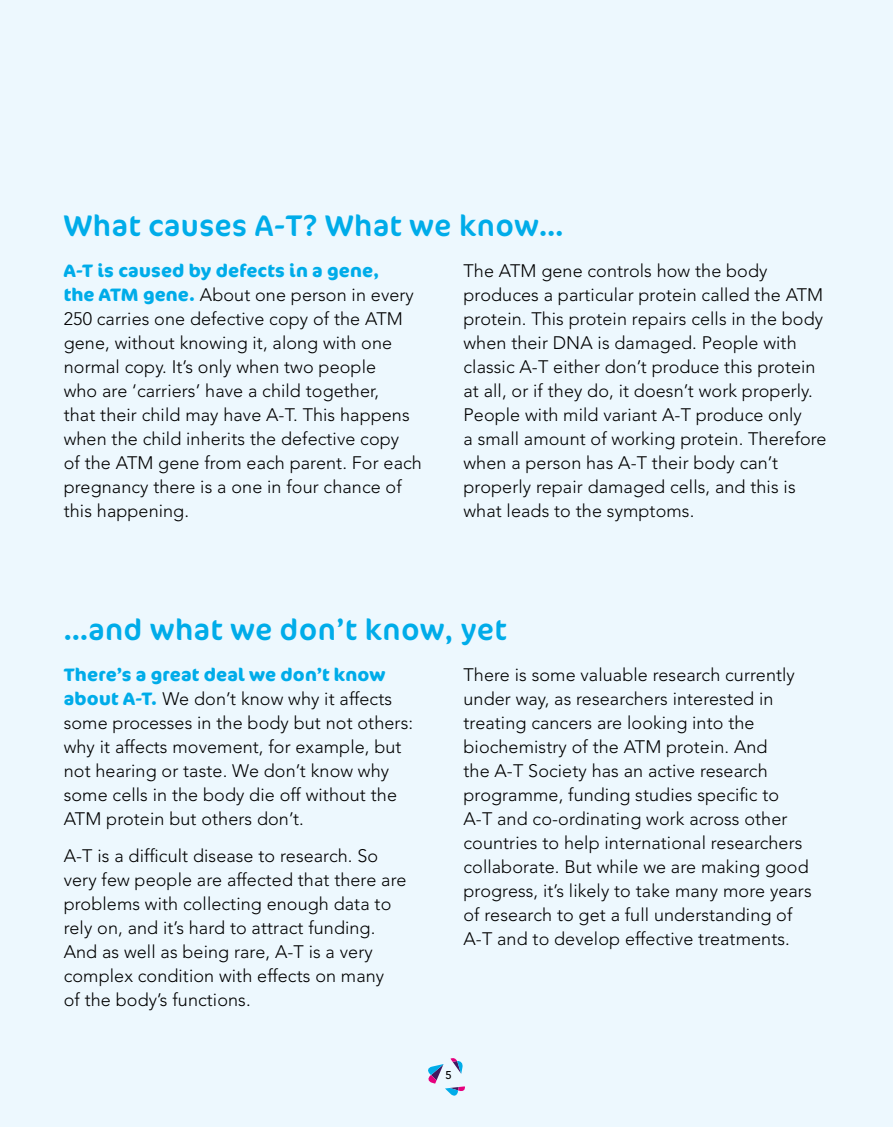
<style>
.page{position:relative;width:893px;height:1127px;background:#edf8fe}
.page>*{position:absolute;margin:0;border:0;box-sizing:border-box;transform-origin:0 0}
.t1{font:30px "Cocon";letter-spacing:.02em;color:#00ace9}
.t2{font:300 18px/24px "Avenir";letter-spacing:.005em;color:#000}
.t3{font:700 18px "Cocon";letter-spacing:.01em;color:#00ace9}
.t4{font:500 11.25px "Avenir";color:#000}
.s1{font-family:"Cocon";font-weight:700;color:#00ace9}
</style>
<div class="page">
<svg style="left:428px;top:1058px;width:37px;height:37px"></svg>
<h1 class="t1" style="left:64px;top:208px;width:501px">What causes A-T? What we know…</h1>
<p class="t3" style="left:64px;top:260px;width:317px">A-T is caused by defects in a gene,</p>
<p class="t2" style="left:64px;top:283px;width:360px"><span class="s1">the ATM gene.</span> About one person in every 250 carries one defective copy of the ATM gene, without knowing it, along with one normal copy. It’s only when two people<br>who are ‘carriers’ have a child together,<br>that their child may have A-T. This happens when the child inherits the defective copy<br>of the ATM gene from each parent. For each pregnancy there is a one in four chance of this happening.</p>
<p class="t2" style="left:463px;top:259px;width:365px">The ATM gene controls how the body produces a particular protein called the ATM protein. This protein repairs cells in the body when their DNA is damaged. People with classic A-T either don’t produce this protein at all, or if they do, it doesn’t work properly.<br>People with mild variant A-T produce only<br>a small amount of working protein. Therefore when a person has A-T their body can’t properly repair damaged cells, and this is what leads to the symptoms.</p>
<h1 class="t1" style="left:64px;top:612px;width:444px">…and what we don’t know, yet</h1>
<p class="t3" style="left:64px;top:664px;width:323px">There’s a great deal we don’t know</p>
<p class="t2" style="left:64px;top:687px;width:351px"><span class="s1">about A-T.</span> We don’t know why it affects some processes in the body but not others: why it affects movement, for example, but not hearing or taste. We don’t know why some cells in the body die off without the ATM protein but others don’t.</p>
<p class="t2" style="left:64px;top:844px;width:344px">A-T is a difficult disease to research. So very few people are affected that there are problems with collecting enough data to rely on, and it’s hard to attract funding.<br>And as well as being rare, A-T is a very complex condition with effects on many<br>of the body’s functions.</p>
<p class="t2" style="left:463px;top:663px;width:350px">There is some valuable research currently under way, as researchers interested in treating cancers are looking into the biochemistry of the ATM protein. And<br>the A-T Society has an active research programme, funding studies specific to A-T and co-ordinating work across other countries to help international researchers collaborate. But while we are making good progress, it’s likely to take many more years of research to get a full understanding of A-T and to develop effective treatments.</p>
<p class="t4" style="left:445px;top:1069px;width:8px">5</p>
</div>
